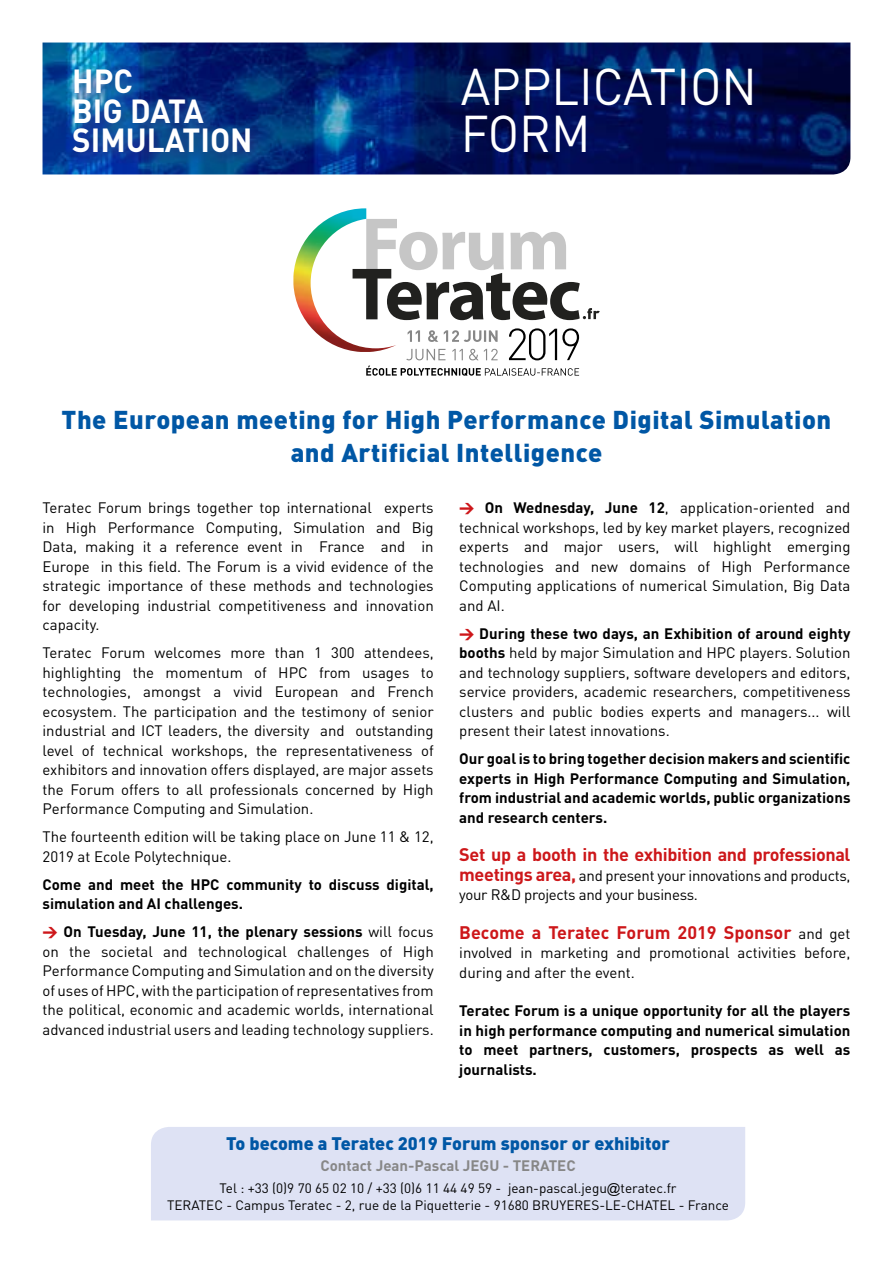
<style>
.page{position:relative;width:893px;height:1263px;background:#fff}
.page>*{position:absolute;margin:0;border:0;box-sizing:border-box;transform-origin:0 0}
.t1{font:51px/46.3px "DIN Pro";color:#fff;scale:.95 1}
.t2{font:700 33px/29.4px "DIN Pro";color:#fff;scale:.95 1}
.t3{font:900 25.5px/33.6px "DIN Pro";letter-spacing:.02em;color:#0057a5;text-align:center}
.t4{font:900 18px "DIN Pro";color:#0057a5}
.t5{font:700 18px "DIN Pro";letter-spacing:-.02em;color:#cd171a}
.t6{font:700 18px "DIN Pro";color:#cd171a}
.t7{font:15px/19.5px "DIN Pro";color:#000;text-align:justify}
.t8{font:700 15px/19.5px "DIN Pro";color:#000;text-align:justify}
.t9{font:15px/19.5px "DIN Pro";letter-spacing:-.02em;color:#000}
.t10{font:700 15px "DIN Pro";color:#878787}
.t11{font:13.5px/17.5px "DIN Pro";color:#000;text-align:center}
.s1{font-weight:900;color:#cd171a}
.s2{font-weight:700}
.s3{font-weight:700;font-size:18px;color:#cd171a}
.s4{font-weight:400;font-size:15px;color:#000}
.s5{font-family:"Arial"}
</style>
<div class="page">
<img style="left:293px;top:208px;width:103px;height:144px">
<svg style="left:353px;top:219px;width:247px;height:101px"></svg>
<svg style="left:408px;top:330px;width:90px;height:12px"></svg>
<svg style="left:406px;top:349px;width:92px;height:11px"></svg>
<svg style="left:509px;top:328px;width:70px;height:32px"></svg>
<svg style="left:366px;top:366px;width:213px;height:10px"></svg>
<img style="left:43px;top:43px;width:807px;height:131px">
<svg style="left:65px;top:60px;width:202px;height:109px;background:#0c418d"></svg>
<div style="left:151px;top:1127px;width:594px;height:93px;background:#dee2f4"></div>
<h2 class="t2" style="left:72px;top:63px;width:191px">HPC<br>BIG DATA<br>SIMULATION</h2>
<h1 class="t1" style="left:461px;top:59px;width:313px">APPLICATION<br>FORM</h1>
<h3 class="t3" style="left:62px;top:399px;width:771px">The European meeting for High Performance Digital Simulation and Artificial Intelligence</h3>
<p class="t7" style="left:43px;top:497px;width:393px">Teratec Forum brings together top international experts in High Performance Computing, Simulation and Big Data, making it a reference event in France and in Europe in this field. The Forum is a vivid evidence of the strategic importance of these methods and technologies for developing industrial competitiveness and innovation capacity.</p>
<p class="t7" style="left:43px;top:642px;width:393px">Teratec Forum welcomes more than 1 300 attendees, highlighting the momentum of HPC from usages to technologies, amongst a vivid European and French ecosystem. The participation and the testimony of senior industrial and ICT leaders, the diversity and outstanding level of technical workshops, the representativeness of exhibitors and innovation offers displayed, are major assets the Forum offers to all professionals concerned by High Performance Computing and Simulation.</p>
<p class="t7" style="left:43px;top:826px;width:393px">The fourteenth edition will be taking place on June 11 &amp; 12,<br>2019 at Ecole Polytechnique.</p>
<p class="t8" style="left:43px;top:873px;width:393px">Come and meet the HPC community to discuss digital, simulation and AI challenges.</p>
<p class="t7" style="left:43px;top:921px;width:393px"><span class="s1">→</span> <span class="s2">On Tuesday, June 11, the plenary sessions</span> will focus on the societal and technological challenges of High Performance Computing and Simulation and on the diversity of uses of HPC, with the participation of representatives from the political, economic and academic worlds, international advanced industrial users and leading technology suppliers.</p>
<p class="t7" style="left:459px;top:497px;width:393px"><span class="s1">→</span> <span class="s2">On Wednesday, June 12</span>, application-oriented and technical workshops, led by key market players, recognized experts and major users, will highlight emerging technologies and new domains of High Performance Computing applications of numerical Simulation, Big Data and AI.</p>
<p class="t7" style="left:459px;top:622px;width:393px"><span class="s1">→</span> <span class="s2">During these two days, an Exhibition of around eighty booths</span> held by major Simulation and HPC players. Solution and technology suppliers, software developers and editors, service providers, academic researchers, competitiveness clusters and public bodies experts and managers... will present their latest innovations.</p>
<p class="t8" style="left:459px;top:747px;width:393px">Our goal is to bring together decision makers and scientific experts in High Performance Computing and Simulation, from industrial and academic worlds, public organizations and research centers.</p>
<p class="t5" style="left:459px;top:840px;width:393px">Set up a booth in the exhibition and professional</p>
<p class="t9" style="left:459px;top:864px;width:393px"><span class="s3">meetings area,</span> and present your innovations and products, your R&amp;D projects and your business.</p>
<p class="t6" style="left:459px;top:917px;width:393px">Become a Teratec Forum 2019 Sponsor <span class="s4">and get</span></p>
<p class="t7" style="left:459px;top:942px;width:393px">involved in marketing and promotional activities before, during and after the event.</p>
<p class="t8" style="left:459px;top:999px;width:393px">Teratec Forum is a unique opportunity for all the players in high performance computing and numerical simulation to meet partners, customers, prospects as well as journalists.</p>
<p class="t4" style="left:226px;top:1128px;width:445px">To become a Teratec 2019 Forum sponsor or exhibitor</p>
<p class="t10" style="left:320px;top:1153px;width:257px">Contact Jean-Pascal JEGU - TERATEC</p>
<p class="t11" style="left:167px;top:1178px;width:563px">Tel : +33 (0)9 70 65 02 10 / +33 (0)6 11 44 49 59 - jean-pascal.jegu<span class="s5">@</span>teratec.fr<br>TERATEC - Campus Teratec - 2, rue de la Piquetterie - 91680 BRUYERES-LE-CHATEL - France</p>
</div>
